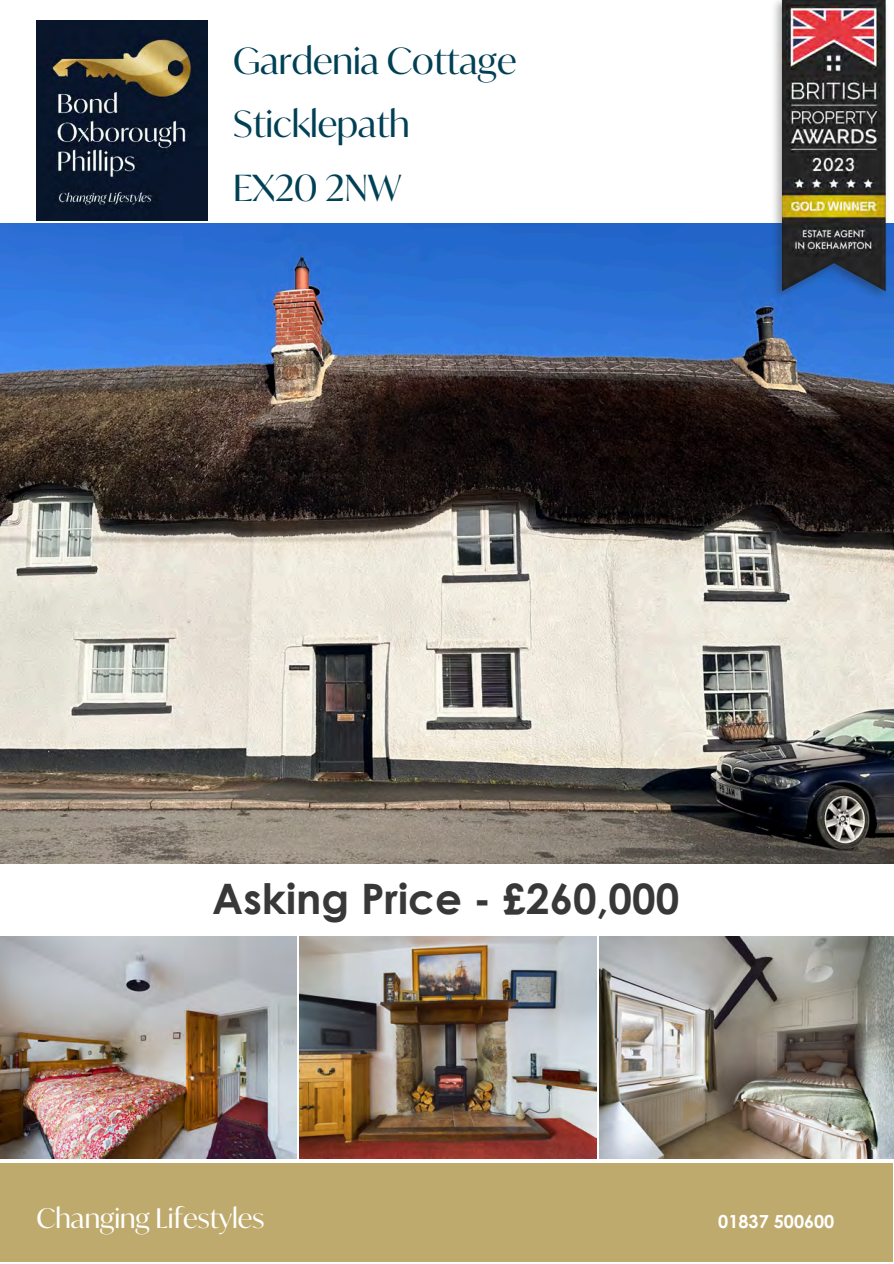
<style>
.page{position:relative;width:894px;height:1264px;background:#fff}
.page>*{position:absolute;margin:0;border:0;box-sizing:border-box;transform-origin:0 0}
.t1{font:700 42px "Century Gothic";color:#383838}
.t2{font:36px/63.2px "Ivy Mode";color:#004055}
.t3{font:27px "Ivy Mode";color:#fff}
.t4{font:700 18px "Century Gothic";color:#fff}
.s1{font-style:inherit}
</style>
<div class="page">
<img style="left:0;top:936px;width:296px;height:222px">
<img style="left:300px;top:936px;width:296px;height:222px">
<img style="left:599px;top:936px;width:294px;height:222px">
<img style="left:0;top:224px;width:893px;height:639px">
<div style="left:0;top:1163px;width:892px;height:98px;background:#beaa6c"></div>
<img style="left:36px;top:21px;width:171px;height:200px">
<img style="left:767px;top:0;width:125px;height:305px">
<p class="t2" style="left:233px;top:29px;width:285px">Gardenia Cottage<br>Stickl<span class="s1">e</span>path<br>EX20 2NW</p>
<p class="t1" style="left:212px;top:866px;width:468px">Asking Price - £260,000</p>
<p class="t3" style="left:36px;top:1200px;width:229px">Changing Lifestyles</p>
<p class="t4" style="left:718px;top:1208px;width:118px">01837 500600</p>
</div>
